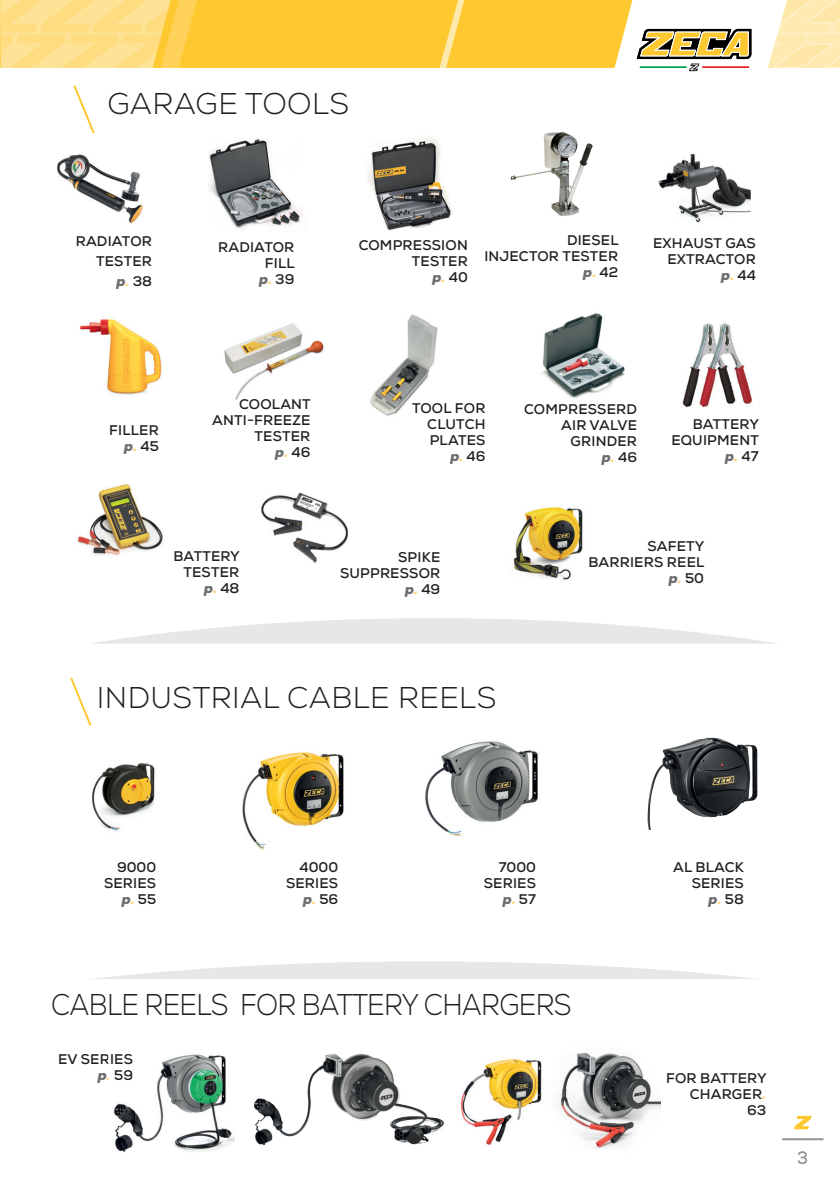
<style>
.page{position:relative;width:840px;height:1191px;background:#fff}
.page>*{position:absolute;margin:0;border:0;box-sizing:border-box;transform-origin:0 0}
.t1{font:300 30px "Nexa";letter-spacing:.015em;color:#231f20}
.t2{font:300 30px "Nexa";letter-spacing:-.015em;color:#231f20;scale:.9 1}
.t3{font:700 18px "Nexa";color:#939598;scale:.9 1}
.sommario_T1{font:700 14px/16px "Nexa";letter-spacing:.015em;color:#231f20;text-align:right}
.titoli_sommario{font:700 14px/20px "Nexa";letter-spacing:.015em;color:#231f20;text-align:right}
.s1{font-weight:900;font-style:italic;color:#6c6d70}
.s2{font-weight:900;font-style:italic;color:#fed676}
</style>
<div class="page">
<div style="left:201px;top:0;width:432px;height:68px;background:#fec830"></div>
<svg style="left:439px;top:0;width:29px;height:68px;background:#fecf4b"></svg>
<svg style="left:0;top:0;width:201px;height:68px;background:#fedb7c"></svg>
<svg style="left:768px;top:0;width:71px;height:68px;background:#feecbb"></svg>
<svg style="left:636px;top:29px;width:115px;height:42px"></svg>
<hr style="left:781px;top:1138px;width:42px;height:2px;background:#939598">
<svg style="left:794px;top:1115px;width:17px;height:14px"></svg>
<svg style="left:91px;top:618px;width:685px;height:26px"></svg>
<svg style="left:94px;top:961px;width:662px;height:18px"></svg>
<img style="left:367px;top:137px;width:86px;height:94px">
<img style="left:541px;top:313px;width:83px;height:85px">
<img style="left:658px;top:153px;width:92px;height:70px">
<img style="left:80px;top:319px;width:82px;height:76px">
<img style="left:261px;top:492px;width:86px;height:70px">
<img style="left:77px;top:484px;width:86px;height:71px">
<img style="left:57px;top:154px;width:86px;height:70px">
<img style="left:209px;top:139px;width:93px;height:91px">
<img style="left:510px;top:132px;width:83px;height:84px">
<img style="left:224px;top:323px;width:100px;height:76px">
<img style="left:369px;top:314px;width:69px;height:102px">
<img style="left:682px;top:323px;width:71px;height:85px">
<svg style="left:70px;top:677px;width:22px;height:49px"></svg>
<svg style="left:73px;top:85px;width:22px;height:49px"></svg>
<img style="left:559px;top:1053px;width:101px;height:95px">
<img style="left:91px;top:763px;width:64px;height:68px">
<img style="left:647px;top:737px;width:111px;height:93px">
<img style="left:513px;top:507px;width:70px;height:73px">
<img style="left:425px;top:741px;width:113px;height:96px">
<img style="left:242px;top:752px;width:102px;height:98px">
<img style="left:113px;top:1054px;width:121px;height:98px">
<img style="left:254px;top:1054px;width:190px;height:92px">
<img style="left:460px;top:1059px;width:82px;height:86px">
<p class="t1" style="left:107px;top:86px;width:243px">GARAGE TOOLS</p>
<p class="titoli_sommario" style="left:76px;top:231px;width:78px">RADIATOR<br>TESTER</p>
<p class="sommario_T1" style="left:116px;top:273px;width:37px"><span class="s1">p</span><span class="s2">.</span> 38</p>
<p class="sommario_T1" style="left:109px;top:422px;width:51px">FILLER</p>
<p class="sommario_T1" style="left:124px;top:438px;width:36px"><span class="s1">p</span><span class="s2">.</span> 45</p>
<p class="sommario_T1" style="left:218px;top:239px;width:78px">RADIATOR</p>
<p class="sommario_T1" style="left:259px;top:255px;width:37px;text-align:center">FILL <span class="s1">p</span><span class="s2">.</span> 39</p>
<p class="sommario_T1" style="left:239px;top:396px;width:73px">COOLANT</p>
<p class="sommario_T1" style="left:212px;top:412px;width:100px">ANTI-FREEZE<br>TESTER</p>
<p class="sommario_T1" style="left:275px;top:444px;width:37px"><span class="s1">p</span><span class="s2">.</span> 46</p>
<p class="sommario_T1" style="left:358px;top:237px;width:110px">COMPRESSION<br>TESTER</p>
<p class="sommario_T1" style="left:432px;top:269px;width:37px"><span class="s1">p</span><span class="s2">.</span> 40</p>
<p class="sommario_T1" style="left:484px;top:232px;width:136px">DIESEL<br>INJECTOR TESTER</p>
<p class="sommario_T1" style="left:583px;top:264px;width:36px"><span class="s1">p</span><span class="s2">.</span> 42</p>
<p class="sommario_T1" style="left:652px;top:236px;width:104px">EXHAUST GAS<br>EXTRACTOR</p>
<p class="sommario_T1" style="left:720px;top:268px;width:36px"><span class="s1">p</span><span class="s2">.</span> 44</p>
<p class="sommario_T1" style="left:427px;top:400px;width:60px;text-align:justify;text-indent:-15px">TOOL FOR CLUTCH PLATES</p>
<p class="sommario_T1" style="left:450px;top:448px;width:37px"><span class="s1">p</span><span class="s2">.</span> 46</p>
<p class="sommario_T1" style="left:524px;top:401px;width:114px">COMPRESSERD</p>
<p class="sommario_T1" style="left:561px;top:417px;width:77px">AIR VALVE<br>GRINDER</p>
<p class="sommario_T1" style="left:601px;top:449px;width:37px"><span class="s1">p</span><span class="s2">.</span> 46</p>
<p class="sommario_T1" style="left:671px;top:416px;width:89px">BATTERY<br>EQUIPMENT</p>
<p class="sommario_T1" style="left:724px;top:448px;width:35px"><span class="s1">p</span><span class="s2">.</span> 47</p>
<p class="sommario_T1" style="left:173px;top:548px;width:68px">BATTERY<br>TESTER</p>
<p class="sommario_T1" style="left:204px;top:580px;width:37px"><span class="s1">p</span><span class="s2">.</span> 48</p>
<p class="sommario_T1" style="left:398px;top:549px;width:44px">SPIKE</p>
<p class="sommario_T1" style="left:340px;top:565px;width:102px">SUPPRESSOR</p>
<p class="sommario_T1" style="left:405px;top:581px;width:37px"><span class="s1">p</span><span class="s2">.</span> 49</p>
<p class="t1" style="left:97px;top:680px;width:400px">INDUSTRIAL CABLE REELS</p>
<p class="sommario_T1" style="left:647px;top:538px;width:58px">SAFETY</p>
<p class="sommario_T1" style="left:588px;top:554px;width:117px">BARRIERS REEL</p>
<p class="sommario_T1" style="left:668px;top:570px;width:37px"><span class="s1">p</span><span class="s2">.</span> 50</p>
<p class="sommario_T1" style="left:117px;top:859px;width:41px">9000</p>
<p class="sommario_T1" style="left:104px;top:875px;width:54px">SERIES</p>
<p class="sommario_T1" style="left:122px;top:891px;width:36px"><span class="s1">p</span><span class="s2">.</span> 55</p>
<p class="sommario_T1" style="left:299px;top:859px;width:40px">4000</p>
<p class="sommario_T1" style="left:286px;top:875px;width:54px">SERIES</p>
<p class="sommario_T1" style="left:303px;top:891px;width:37px"><span class="s1">p</span><span class="s2">.</span> 56</p>
<p class="sommario_T1" style="left:498px;top:859px;width:39px">7000</p>
<p class="sommario_T1" style="left:483px;top:875px;width:54px">SERIES</p>
<p class="sommario_T1" style="left:502px;top:891px;width:35px"><span class="s1">p</span><span class="s2">.</span> 57</p>
<p class="sommario_T1" style="left:672px;top:859px;width:72px">AL BLACK</p>
<p class="sommario_T1" style="left:691px;top:875px;width:54px">SERIES</p>
<p class="sommario_T1" style="left:708px;top:891px;width:37px"><span class="s1">p</span><span class="s2">.</span> 58</p>
<p class="t2" style="left:51px;top:987px;width:579px">CABLE REELS FOR BATTERY CHARGERS</p>
<p class="sommario_T1" style="left:58px;top:1050px;width:76px">EV SERIES</p>
<p class="sommario_T1" style="left:98px;top:1066px;width:37px"><span class="s1">p</span><span class="s2">.</span> 59</p>
<p class="sommario_T1" style="left:665px;top:1070px;width:102px">FOR BATTERY<br>CHARGER<span class="s2">.</span></p>
<p class="sommario_T1" style="left:746px;top:1102px;width:21px">63</p>
<p class="t3" style="left:796px;top:1146px;width:14px">3</p>
</div>
